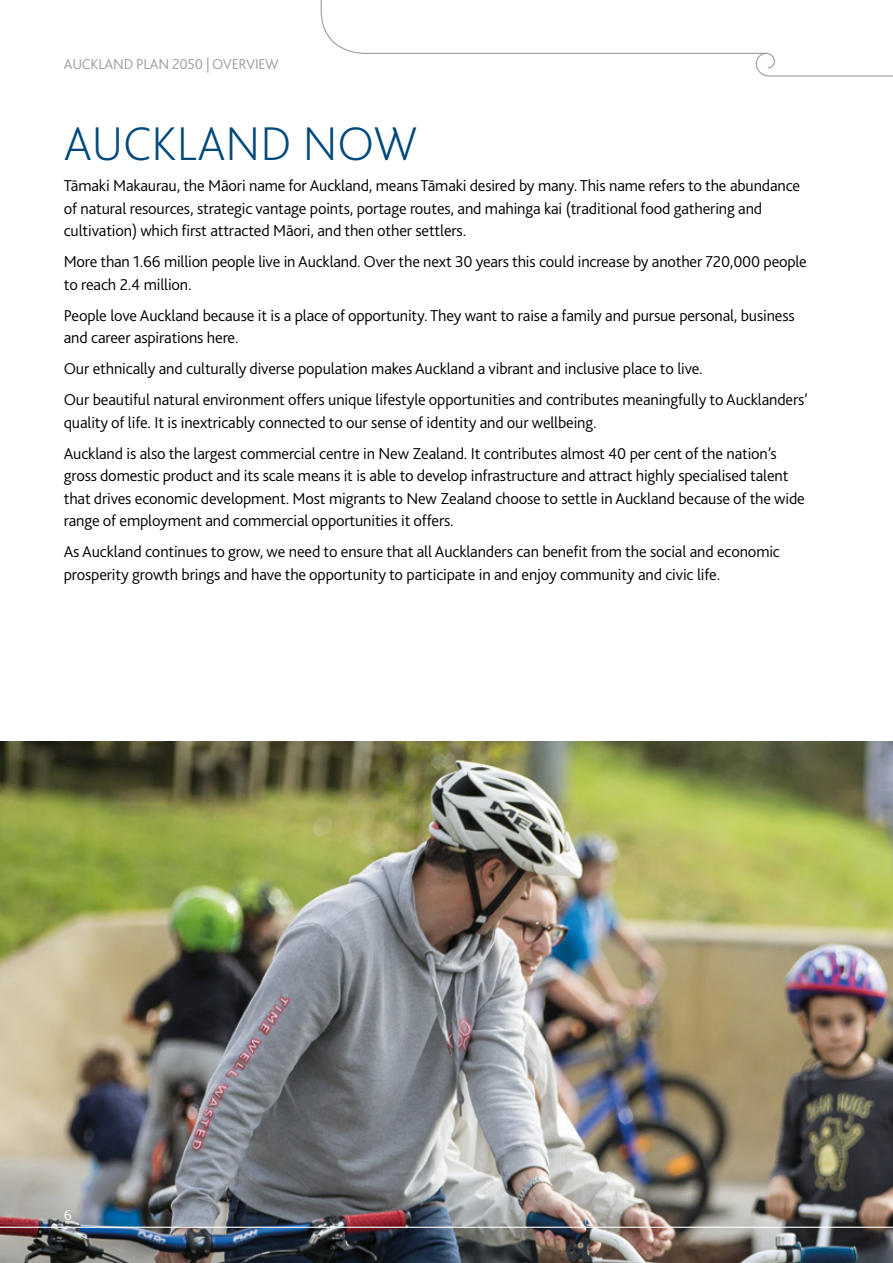
<style>
.page{position:relative;width:893px;height:1263px;background:#fff}
.page>*{position:absolute;margin:0;border:0;box-sizing:border-box;transform-origin:0 0}
.Section_Heading{font:200 49.5px "Bliss";color:#00497b}
.Body_Text{font:300 16.5px/22.5px "Bliss";letter-spacing:-.01em;color:#000}
.t1{font:300 15px "Bliss";letter-spacing:-.015em;color:#9d9d9c}
.t2{font:300 15px "Bliss";color:#fff}
</style>
<div class="page">
<img style="left:0;top:741px;width:893px;height:522px">
<svg style="left:892px;top:1203px;width:1px;height:24px"></svg>
<hr style="left:0;top:1227px;width:893px;height:1px;background:#fff">
<svg style="left:320px;top:0;width:573px;height:77px"></svg>
<p class="t1" style="left:64px;top:55px;width:217px">AUCKLAND PLAN 2050 | OVERVIEW</p>
<h1 class="Section_Heading" style="left:64px;top:113px;width:355px">AUCKLAND NOW</h1>
<p class="Body_Text" style="left:64px;top:174px;width:738px">Tāmaki Makaurau, the Māori name for Auckland, means Tāmaki desired by many. This name refers to the abundance of natural resources, strategic vantage points, portage routes, and mahinga kai (traditional food gathering and cultivation) which first attracted Māori, and then other settlers.</p>
<p class="Body_Text" style="left:64px;top:250px;width:745px">More than 1.66 million people live in Auckland. Over the next 30 years this could increase by another 720,000 people to reach 2.4 million.</p>
<p class="Body_Text" style="left:64px;top:304px;width:732px">People love Auckland because it is a place of opportunity. They want to raise a family and pursue personal, business and career aspirations here.</p>
<p class="Body_Text" style="left:64px;top:357px;width:641px">Our ethnically and culturally diverse population makes Auckland a vibrant and inclusive place to live.</p>
<p class="Body_Text" style="left:64px;top:388px;width:746px">Our beautiful natural environment offers unique lifestyle opportunities and contributes meaningfully to Aucklanders’ quality of life. It is inextricably connected to our sense of identity and our wellbeing.</p>
<p class="Body_Text" style="left:64px;top:442px;width:743px">Auckland is also the largest commercial centre in New Zealand. It contributes almost 40 per cent of the nation’s gross domestic product and its scale means it is able to develop infrastructure and attract highly specialised talent that drives economic development. Most migrants to New Zealand choose to settle in Auckland because of the wide range of employment and commercial opportunities it offers.</p>
<p class="Body_Text" style="left:64px;top:540px;width:718px">As Auckland continues to grow, we need to ensure that all Aucklanders can benefit from the social and economic prosperity growth brings and have the opportunity to participate in and enjoy community and civic life.</p>
<p class="t2" style="left:64px;top:1206px;width:10px">6</p>
</div>
